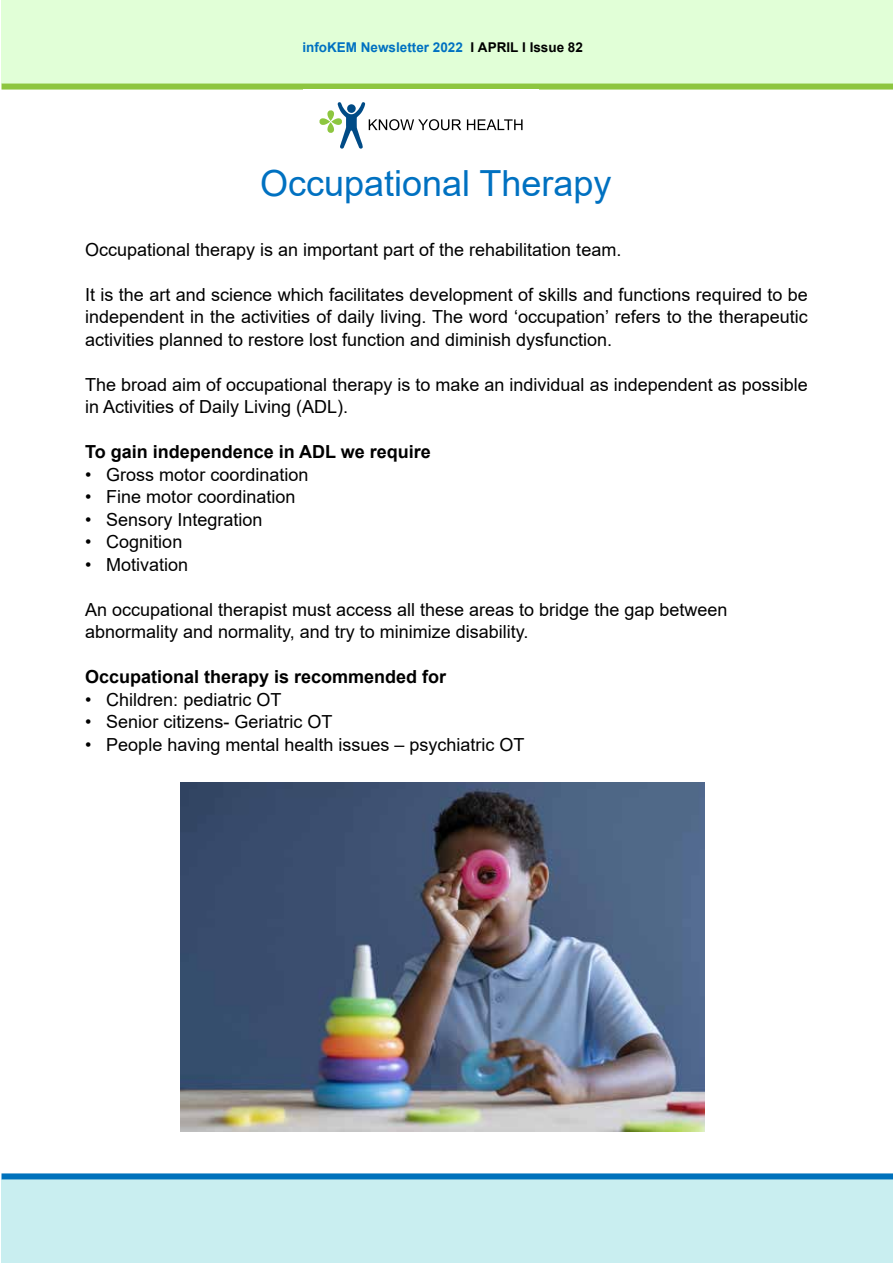
<style>
.page{position:relative;width:893px;height:1263px;background:#fff}
.page>*{position:absolute;margin:0;border:0;box-sizing:border-box;transform-origin:0 0}
.t1{font:36px "Arial";color:#0071c1}
.t2{font:18px/22.5px "Arial";color:#000}
.t3{font:700 18px "Arial";color:#000}
.t4{font:700 13.5px "Arial";color:#0071c1}
.s1{color:#000}
</style>
<div class="page">
<div style="left:2px;top:0;width:891px;height:84px;background:#e1ffd7"></div>
<div style="left:2px;top:1179px;width:891px;height:84px;background:#c9eef0"></div>
<div style="left:2px;top:84px;width:891px;height:6px;background:#8dc63f"></div>
<div style="left:2px;top:1173px;width:891px;height:6px;background:#0072bc"></div>
<svg style="left:319px;top:102px;width:204px;height:47px"></svg>
<img style="left:181px;top:782px;width:523px;height:349px">
<p class="t4" style="left:302px;top:37px;width:282px">infoKEM Newsletter 2022 <span class="s1">I APRIL I Issue 82</span></p>
<h1 class="t1" style="left:260px;top:159px;width:353px">Occupational Therapy</h1>
<p class="t2" style="left:85px;top:238px;width:538px">Occupational therapy is an important part of the rehabilitation team.</p>
<p class="t2" style="left:85px;top:283px;width:724px;text-align:justify">It is the art and science which facilitates development of skills and functions required to be independent in the activities of daily living. The word ‘occupation’ refers to the therapeutic activities planned to restore lost function and diminish dysfunction.</p>
<p class="t2" style="left:85px;top:373px;width:724px">The broad aim of occupational therapy is to make an individual as independent as possible in Activities of Daily Living (ADL).</p>
<p class="t3" style="left:85px;top:439px;width:347px">To gain independence in ADL we require</p>
<p class="t2" style="left:85px;top:463px;width:225px">• Gross motor coordination</p>
<p class="t2" style="left:85px;top:485px;width:212px">• Fine motor coordination</p>
<p class="t2" style="left:85px;top:508px;width:179px">• Sensory Integration</p>
<p class="t2" style="left:85px;top:530px;width:99px">• Cognition</p>
<p class="t2" style="left:85px;top:553px;width:105px">• Motivation</p>
<p class="t2" style="left:85px;top:598px;width:644px">An occupational therapist must access all these areas to bridge the gap between abnormality and normality, and try to minimize disability.</p>
<p class="t3" style="left:85px;top:664px;width:363px">Occupational therapy is recommended for</p>
<p class="t2" style="left:85px;top:688px;width:198px">• Children: pediatric OT</p>
<p class="t2" style="left:85px;top:710px;width:249px">• Senior citizens- Geriatric OT</p>
<p class="t2" style="left:85px;top:733px;width:441px">• People having mental health issues – psychiatric OT</p>
</div>
